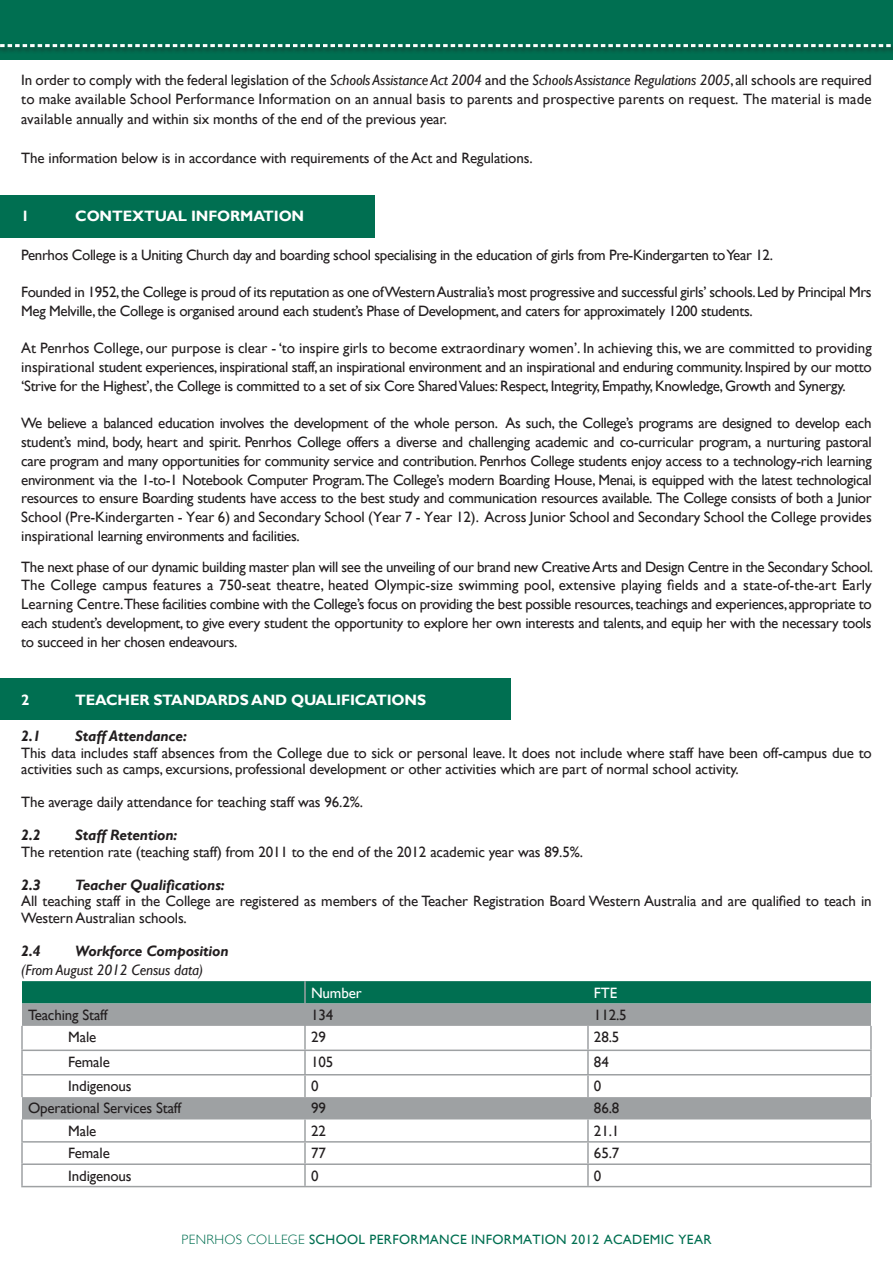
<style>
.page{position:relative;width:893px;height:1263px;background:#fff}
.page>*{position:absolute;margin:0;border:0;box-sizing:border-box;transform-origin:0 0}
.t1{font:15px/18.8px "Gill Sans";letter-spacing:-.01em;color:#221e1f;text-align:justify}
.t2{font:italic 700 15px "Gill Sans";letter-spacing:-.01em;color:#221e1f}
.t3{font:700 15px "Gill Sans";letter-spacing:-.01em;color:#fff}
.t4{font:italic 15px "Gill Sans";letter-spacing:-.01em;color:#221e1f}
.t5{font:15px "Gill Sans";letter-spacing:-.01em;color:#fff}
.t6{font:13.5px "Gill Sans";letter-spacing:.025em;color:#006f51}
.s1{font-style:italic}
.s2{font-weight:300}
</style>
<div class="page">
<div style="left:0;top:0;width:893px;height:60px;background:#006f51"></div>
<svg style="left:0;top:44px;width:893px;height:5px"></svg>
<div style="left:0;top:678px;width:510px;height:42px;background:#006f51"></div>
<div style="left:0;top:196px;width:374px;height:42px;background:#006f51"></div>
<div style="left:22px;top:981px;width:849px;height:22px;background:#006f51"></div>
<svg style="left:22px;top:1003px;width:849px;height:116px"></svg>
<hr style="left:21px;top:1049px;width:284px;height:2px;background:#9ea1a3">
<hr style="left:305px;top:1049px;width:283px;height:2px;background:#9ea1a3">
<hr style="left:588px;top:1049px;width:284px;height:2px;background:#9ea1a3">
<hr style="left:21px;top:1074px;width:284px;height:1px;background:#9ea1a3">
<hr style="left:305px;top:1074px;width:283px;height:1px;background:#9ea1a3">
<hr style="left:588px;top:1074px;width:284px;height:1px;background:#9ea1a3">
<hr style="left:21px;top:1141px;width:284px;height:1px;background:#9ea1a3">
<hr style="left:305px;top:1141px;width:283px;height:1px;background:#9ea1a3">
<hr style="left:588px;top:1141px;width:284px;height:1px;background:#9ea1a3">
<hr style="left:21px;top:1163px;width:284px;height:2px;background:#9ea1a3">
<hr style="left:305px;top:1163px;width:283px;height:2px;background:#9ea1a3">
<hr style="left:588px;top:1163px;width:284px;height:2px;background:#9ea1a3">
<hr style="left:587px;top:1026px;width:2px;height:23px;background:#9ea1a3">
<hr style="left:870px;top:1026px;width:2px;height:23px;background:#9ea1a3">
<hr style="left:587px;top:1051px;width:2px;height:23px;background:#9ea1a3">
<hr style="left:870px;top:1051px;width:2px;height:23px;background:#9ea1a3">
<hr style="left:587px;top:1075px;width:2px;height:22px;background:#9ea1a3">
<hr style="left:870px;top:1075px;width:2px;height:22px;background:#9ea1a3">
<hr style="left:587px;top:1119px;width:2px;height:22px;background:#9ea1a3">
<hr style="left:870px;top:1119px;width:2px;height:22px;background:#9ea1a3">
<hr style="left:587px;top:1142px;width:2px;height:21px;background:#9ea1a3">
<hr style="left:870px;top:1142px;width:2px;height:21px;background:#9ea1a3">
<hr style="left:587px;top:1165px;width:2px;height:21px;background:#9ea1a3">
<hr style="left:870px;top:1165px;width:2px;height:21px;background:#9ea1a3">
<hr style="left:305px;top:1186px;width:283px;height:1px;background:#9ea1a3">
<hr style="left:588px;top:1186px;width:284px;height:1px;background:#9ea1a3">
<hr style="left:304px;top:981px;width:2px;height:22px;background:#9ea1a3">
<hr style="left:304px;top:1003px;width:2px;height:23px;background:#9ea1a3">
<hr style="left:21px;top:1026px;width:2px;height:23px;background:#9ea1a3">
<hr style="left:304px;top:1026px;width:2px;height:23px;background:#9ea1a3">
<hr style="left:21px;top:1051px;width:2px;height:23px;background:#9ea1a3">
<hr style="left:304px;top:1051px;width:2px;height:23px;background:#9ea1a3">
<hr style="left:21px;top:1075px;width:2px;height:22px;background:#9ea1a3">
<hr style="left:304px;top:1075px;width:2px;height:22px;background:#9ea1a3">
<hr style="left:21px;top:1119px;width:2px;height:22px;background:#9ea1a3">
<hr style="left:304px;top:1119px;width:2px;height:22px;background:#9ea1a3">
<hr style="left:21px;top:1142px;width:2px;height:21px;background:#9ea1a3">
<hr style="left:304px;top:1142px;width:2px;height:21px;background:#9ea1a3">
<hr style="left:21px;top:1165px;width:2px;height:21px;background:#9ea1a3">
<hr style="left:304px;top:1165px;width:2px;height:21px;background:#9ea1a3">
<hr style="left:21px;top:1186px;width:284px;height:1px;background:#9ea1a3">
<p class="t1" style="left:21px;top:71px;width:852px;line-height:19.5px">In order to comply with the federal legislation of the <span class="s1">Schools Assistance Act 2004</span> and the <span class="s1">Schools Assistance Regulations 2005</span>, all schools are required to make available School Performance Information on an annual basis to parents and prospective parents on request. The material is made available annually and within six months of the end of the previous year.</p>
<p class="t1" style="left:21px;top:149px;width:513px">The information below is in accordance with requirements of the Act and Regulations.</p>
<p class="t3" style="left:21px;top:210px;width:10px">1</p>
<p class="t3" style="left:75px;top:210px;width:231px">CONTEXTUAL INFORMATION</p>
<p class="t1" style="left:21px;top:246px;width:753px">Penrhos College is a Uniting Church day and boarding school specialising in the education of girls from Pre-Kindergarten to Year 12.</p>
<p class="t1" style="left:21px;top:284px;width:852px">Founded in 1952, the College is proud of its reputation as one of Western Australia’s most progressive and successful girls’ schools. Led by Principal Mrs<br>Meg Melville, the College is organised around each student’s Phase of Development, and caters for approximately 1200 students.</p>
<p class="t1" style="left:21px;top:340px;width:852px">At Penrhos College, our purpose is clear - ‘to inspire girls to become extraordinary women’. In achieving this, we are committed to providing inspirational student experiences, inspirational staff, an inspirational environment and an inspirational and enduring community. Inspired by our motto ‘Strive for the Highest’, the College is committed to a set of six Core Shared Values: Respect, Integrity, Empathy, Knowledge, Growth and Synergy.</p>
<p class="t1" style="left:21px;top:415px;width:852px">We believe a balanced education involves the development of the whole person. As such, the College’s programs are designed to develop each student’s mind, body, heart and spirit. Penrhos College offers a diverse and challenging academic and co-curricular program, a nurturing pastoral care program and many opportunities for community service and contribution. Penrhos College students enjoy access to a technology-rich learning environment via the 1-to-1 Notebook Computer Program. The College’s modern Boarding House, Menai, is equipped with the latest technological resources to ensure Boarding students have access to the best study and communication resources available. The College consists of both a Junior School (Pre-Kindergarten - Year 6) and Secondary School (Year 7 - Year 12). Across Junior School and Secondary School the College provides inspirational learning environments and facilities.</p>
<p class="t1" style="left:21px;top:558px;width:853px">The next phase of our dynamic building master plan will see the unveiling of our brand new Creative Arts and Design Centre in the Secondary School.<br>The College campus features a 750-seat theatre, heated Olympic-size swimming pool, extensive playing fields and a state-of-the-art Early Learning Centre.These facilities combine with the College’s focus on providing the best possible resources, teachings and experiences, appropriate to each student’s development, to give every student the opportunity to explore her own interests and talents, and equip her with the necessary tools to succeed in her chosen endeavours.</p>
<p class="t3" style="left:21px;top:694px;width:10px">2</p>
<p class="t3" style="left:75px;top:694px;width:352px">TEACHER STANDARDS AND QUALIFICATIONS</p>
<p class="t2" style="left:21px;top:730px;width:21px">2.1</p>
<p class="t2" style="left:75px;top:730px;width:113px">Staff Attendance:</p>
<p class="t1" style="left:21px;top:745px;width:852px;line-height:16.5px">This data includes staff absences from the College due to sick or personal leave. It does not include where staff have been off-campus due to activities such as camps, excursions, professional development or other activities which are part of normal school activity.</p>
<p class="t1" style="left:21px;top:794px;width:343px">The average daily attendance for teaching staff was 96.2%.</p>
<p class="t2" style="left:21px;top:829px;width:21px">2.2</p>
<p class="t2" style="left:75px;top:829px;width:104px">Staff Retention:</p>
<p class="t1" style="left:21px;top:843px;width:563px">The retention rate (teaching staff) from 2011 to the end of the 2012 academic year was 89.5%.</p>
<p class="t2" style="left:21px;top:876px;width:21px">2.3</p>
<p class="t2" style="left:75px;top:876px;width:151px">Teacher Qualifications:</p>
<p class="t1" style="left:21px;top:893px;width:852px;line-height:16.5px">All teaching staff in the College are registered as members of the Teacher Registration Board Western Australia and are qualified to teach in<br>Western Australian schools.</p>
<p class="t2" style="left:21px;top:942px;width:21px">2.4</p>
<p class="t2" style="left:75px;top:942px;width:155px">Workforce Composition</p>
<p class="t4" style="left:21px;top:964px;width:184px">(From August 2012 Census data)</p>
<p class="t5" style="left:311px;top:986px;width:52px">Number</p>
<p class="t5" style="left:594px;top:986px;width:25px">FTE</p>
<p class="t1" style="left:28px;top:1006px;width:81px">Teaching Staff</p>
<p class="t1" style="left:311px;top:1006px;width:24px">134</p>
<p class="t1" style="left:594px;top:1006px;width:34px">112.5</p>
<p class="t1" style="left:68px;top:1029px;width:30px">Male</p>
<p class="t1" style="left:311px;top:1029px;width:16px">29</p>
<p class="t1" style="left:594px;top:1029px;width:27px">28.5</p>
<p class="t1" style="left:68px;top:1053px;width:43px">Female</p>
<p class="t1" style="left:311px;top:1053px;width:24px">105</p>
<p class="t1" style="left:594px;top:1053px;width:16px">84</p>
<p class="t1" style="left:68px;top:1078px;width:65px">Indigenous</p>
<p class="t1" style="left:311px;top:1078px;width:9px">0</p>
<p class="t1" style="left:594px;top:1078px;width:9px">0</p>
<p class="t1" style="left:28px;top:1100px;width:155px">Operational Services Staff</p>
<p class="t1" style="left:311px;top:1100px;width:16px">99</p>
<p class="t1" style="left:594px;top:1100px;width:27px">86.8</p>
<p class="t1" style="left:68px;top:1122px;width:30px">Male</p>
<p class="t1" style="left:311px;top:1122px;width:16px">22</p>
<p class="t1" style="left:594px;top:1122px;width:27px">21.1</p>
<p class="t1" style="left:68px;top:1145px;width:43px">Female</p>
<p class="t1" style="left:311px;top:1145px;width:16px">77</p>
<p class="t1" style="left:594px;top:1145px;width:27px">65.7</p>
<p class="t1" style="left:68px;top:1167px;width:65px">Indigenous</p>
<p class="t1" style="left:311px;top:1167px;width:9px">0</p>
<p class="t1" style="left:594px;top:1167px;width:9px">0</p>
<p class="t6" style="left:181px;top:1231px;width:531px"><span class="s2">PENRHOS COLLEGE</span> SCHOOL PERFORMANCE INFORMATION 2012 ACADEMIC YEAR</p>
</div>
